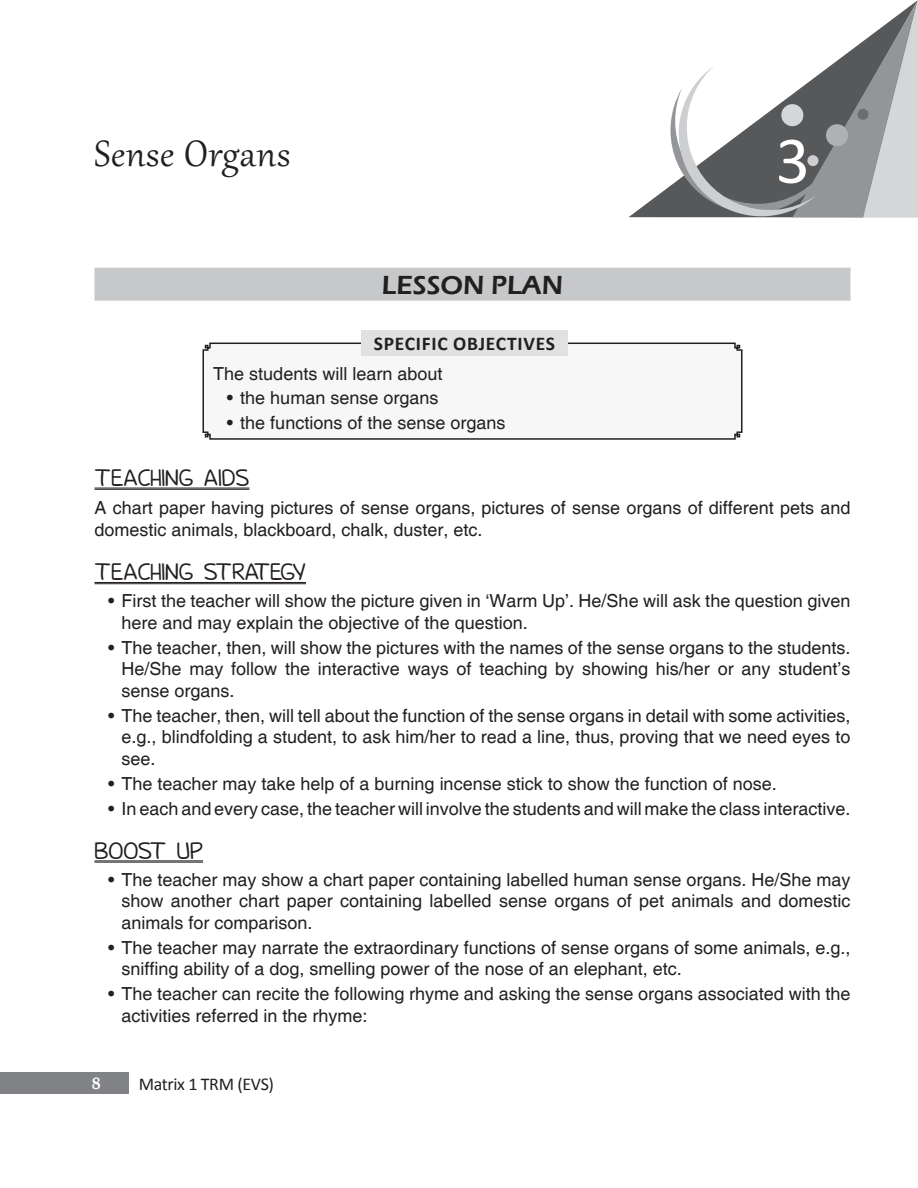
<style>
.page{position:relative;width:918px;height:1188px;background:#fff}
.page>*{position:absolute;margin:0;border:0;box-sizing:border-box;transform-origin:0 0}
.t1{font:67.5px "Calibri";color:#fff}
.Head{font:45px "Gabriola";letter-spacing:.02em;color:#231f20}
.Lesson_plan{font:600 27px "Eras ITC";color:#231f20}
.Head_1{font:21px "Donald";color:#231f20}
.t2{font:700 19.5px "Calibri";letter-spacing:.04em;color:#231f20}
.Body_text{font:18px/21.6px "Helvetica";color:#231f20}
.t3{font:18px "Calibri";letter-spacing:-.02em;color:#231f20}
.t4{font:700 18px "Palatino";color:#fff}
</style>
<div class="page">
<svg style="left:629px;top:188px;width:38px;height:29px"></svg>
<svg style="left:667px;top:0;width:251px;height:218px"></svg>
<div style="left:0;top:1072px;width:128px;height:22px;background:#808285"></div>
<div style="left:94px;top:268px;width:756px;height:33px;background:#c7c8ca"></div>
<hr style="left:94px;top:488px;width:155px;height:1px;background:#231f20">
<hr style="left:94px;top:489px;width:155px;height:1px;background:#231f20">
<hr style="left:94px;top:582px;width:212px;height:1px;background:#231f20">
<hr style="left:94px;top:583px;width:212px;height:1px;background:#231f20">
<hr style="left:94px;top:861px;width:109px;height:1px;background:#231f20">
<hr style="left:94px;top:862px;width:109px;height:1px;background:#231f20">
<svg style="left:202px;top:342px;width:541px;height:98px"></svg>
<div style="left:361px;top:330px;width:207px;height:26px;background:#e0e1e3"></div>
<p class="Head" style="left:94px;top:124px;width:197px">Sense Organs</p>
<p class="t1" style="left:776px;top:119px;width:36px">3</p>
<p class="Lesson_plan" style="left:382px;top:270px;width:183px">LESSON PLAN</p>
<p class="t2" style="left:374px;top:332px;width:183px">SPECIFIC OBJECTIVES</p>
<p class="Body_text" style="left:213px;top:363px;width:231px">The students will learn about</p>
<p class="Body_text" style="left:227px;top:388px;width:213px">• the human sense organs</p>
<p class="Body_text" style="left:227px;top:413px;width:280px">• the functions of the sense organs</p>
<p class="Head_1" style="left:94px;top:469px;width:156px">TEACHING AIDS</p>
<p class="Body_text" style="left:94px;top:497px;width:758px;line-height:22.5px">A chart paper having pictures of sense organs, pictures of sense organs of different pets and domestic animals, blackboard, chalk, duster, etc.</p>
<p class="Head_1" style="left:94px;top:563px;width:213px">TEACHING STRATEGY</p>
<p class="Body_text" style="left:122px;top:591px;width:730px;text-indent:-14px">• First the teacher will show the picture given in ‘Warm Up’. He/She will ask the question given here and may explain the objective of the question.</p>
<p class="Body_text" style="left:122px;top:637px;width:730px;text-align:justify;text-indent:-14px">• The teacher, then, will show the pictures with the names of the sense organs to the students.<br>He/She may follow the interactive ways of teaching by showing his/her or any student’s sense organs.</p>
<p class="Body_text" style="left:122px;top:705px;width:730px;text-align:justify;text-indent:-14px">• The teacher, then, will tell about the function of the sense organs in detail with some activities, e.g., blindfolding a student, to ask him/her to read a line, thus, proving that we need eyes to see.</p>
<p class="Body_text" style="left:108px;top:773px;width:670px">• The teacher may take help of a burning incense stick to show the function of nose.</p>
<p class="Body_text" style="left:108px;top:798px;width:744px">• In each and every case, the teacher will involve the students and will make the class interactive.</p>
<p class="Head_1" style="left:94px;top:842px;width:110px">BOOST UP</p>
<p class="Body_text" style="left:122px;top:869px;width:730px;text-align:justify;text-indent:-14px">• The teacher may show a chart paper containing labelled human sense organs. He/She may show another chart paper containing labelled sense organs of pet animals and domestic animals for comparison.</p>
<p class="Body_text" style="left:122px;top:937px;width:730px;text-indent:-14px">• The teacher may narrate the extraordinary functions of sense organs of some animals, e.g., sniffing ability of a dog, smelling power of the nose of an elephant, etc.</p>
<p class="Body_text" style="left:122px;top:984px;width:731px;text-indent:-14px">• The teacher can recite the following rhyme and asking the sense organs associated with the activities referred in the rhyme:</p>
<p class="t4" style="left:92px;top:1073px;width:10px">8</p>
<p class="t3" style="left:139px;top:1073px;width:137px">Matrix 1 TRM (EVS)</p>
</div>
